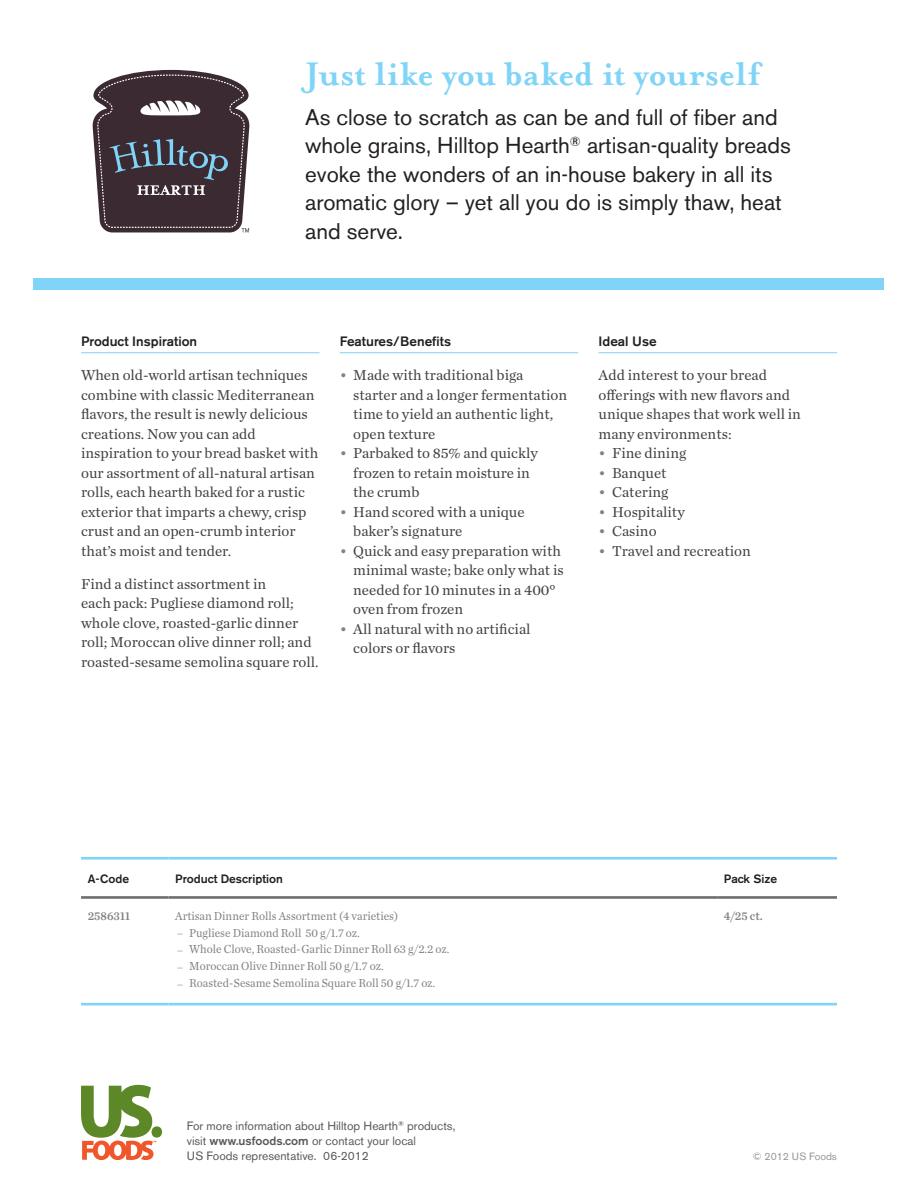
<style>
.page{position:relative;width:918px;height:1188px;background:#fff}
.page>*{position:absolute;margin:0;border:0;box-sizing:border-box;transform-origin:0 0}
.t1{font:700 37.5px "Mrs Eaves";color:#7fd4f7}
.t2{font:22.5px/28.5px "Akzidenz Grotesk BE";color:#231f20}
.t3{font:15px/19.5px "Chronicle Text G1";color:#414142}
.t4{font:500 13.5px "Akzidenz Grotesk BE";color:#231f20}
.t5{font:12.15px "Chronicle Text G1";color:#808285;scale:.94 1}
.t6{font:12.15px "Chronicle Text G1 Semi";color:#808285;scale:.94 1}
.t7{font:12px/15px "Akzidenz Grotesk BE";color:#58595b}
.t8{font:500 12px "Akzidenz Grotesk BE";color:#231f20}
.t9{font:10.5px "Akzidenz Grotesk BE";color:#949698}
.s1{color:#808285}
.s2{font-style:italic;font-size:12px;color:#949698}
.s3{font-weight:500}
</style>
<div class="page">
<hr style="left:81px;top:857px;width:87px;height:3px;background:#7fd4f7">
<hr style="left:168px;top:857px;width:549px;height:3px;background:#7fd4f7">
<hr style="left:717px;top:857px;width:120px;height:3px;background:#7fd4f7">
<hr style="left:81px;top:1003px;width:87px;height:2px;background:#7fd4f7">
<hr style="left:168px;top:1003px;width:549px;height:2px;background:#7fd4f7">
<hr style="left:717px;top:1003px;width:120px;height:2px;background:#7fd4f7">
<hr style="left:81px;top:896px;width:87px;height:3px;background:#6d6f71">
<hr style="left:168px;top:896px;width:549px;height:3px;background:#6d6f71">
<hr style="left:717px;top:896px;width:120px;height:3px;background:#6d6f71">
<div style="left:34px;top:278px;width:850px;height:12px;background:#7fd4f7"></div>
<div style="left:152px;top:1126px;width:10px;height:12px;background:#5d8827;border-radius:50%"></div>
<svg style="left:81px;top:1085px;width:75px;height:75px"></svg>
<svg style="left:93px;top:70px;width:156px;height:162px;background:#584d55"></svg>
<hr style="left:81px;top:352px;width:239px;height:1px;background:#7fd4f7">
<hr style="left:340px;top:352px;width:238px;height:1px;background:#7fd4f7">
<hr style="left:599px;top:352px;width:238px;height:1px;background:#7fd4f7">
<h1 class="t1" style="left:305px;top:52px;width:456px">Just like you baked it yourself</h1>
<h2 class="t2" style="left:305px;top:103px;width:487px">As close to scratch as can be and full of fiber and whole grains, Hilltop Hearth<sup>®</sup> artisan-quality breads evoke the wonders of an in-house bakery in all its aromatic glory – yet all you do is simply thaw, heat and serve.</h2>
<p class="t4" style="left:81px;top:333px;width:118px">Product Inspiration</p>
<p class="t3" style="left:81px;top:365px;width:239px">When old-world artisan techniques combine with classic Mediterranean flavors, the result is newly delicious creations. Now you can add inspiration to your bread basket with our assortment of all-natural artisan rolls, each hearth baked for a rustic exterior that imparts a chewy, crisp crust and an open-crumb interior that’s moist and tender.</p>
<p class="t3" style="left:81px;top:573px;width:239px">Find a distinct assortment in<br>each pack: Pugliese diamond roll; whole clove, roasted-garlic dinner roll; Moroccan olive dinner roll; and roasted-sesame semolina square roll.</p>
<p class="t4" style="left:340px;top:333px;width:113px">Features/Benefits</p>
<p class="t3" style="left:353px;top:365px;width:215px;text-indent:-14px"><span class="s1">•</span> Made with traditional biga starter and a longer fermentation time to yield an authentic light, open texture</p>
<p class="t3" style="left:353px;top:443px;width:186px;text-indent:-14px"><span class="s1">•</span> Parbaked to 85% and quickly frozen to retain moisture in the crumb</p>
<p class="t3" style="left:353px;top:501px;width:173px;text-indent:-14px"><span class="s1">•</span> Hand scored with a unique baker’s signature</p>
<p class="t3" style="left:353px;top:540px;width:212px;text-indent:-14px"><span class="s1">•</span> Quick and easy preparation with minimal waste; bake only what is needed for 10 minutes in a 400° oven from frozen</p>
<p class="t3" style="left:353px;top:618px;width:179px;text-indent:-14px"><span class="s1">•</span> All natural with no artificial colors or flavors</p>
<p class="t4" style="left:599px;top:333px;width:60px">Ideal Use</p>
<p class="t3" style="left:599px;top:365px;width:204px">Add interest to your bread offerings with new flavors and unique shapes that work well in many environments:</p>
<p class="t3" style="left:599px;top:443px;width:89px"><span class="s1">•</span> Fine dining</p>
<p class="t3" style="left:599px;top:462px;width:69px"><span class="s1">•</span> Banquet</p>
<p class="t3" style="left:599px;top:482px;width:71px"><span class="s1">•</span> Catering</p>
<p class="t3" style="left:599px;top:501px;width:88px"><span class="s1">•</span> Hospitality</p>
<p class="t3" style="left:599px;top:521px;width:60px"><span class="s1">•</span> Casino</p>
<p class="t3" style="left:599px;top:540px;width:154px"><span class="s1">•</span> Travel and recreation</p>
<p class="t8" style="left:88px;top:871px;width:43px">A-Code</p>
<p class="t8" style="left:175px;top:871px;width:109px">Product Description</p>
<p class="t8" style="left:724px;top:871px;width:55px">Pack Size</p>
<p class="t6" style="left:88px;top:906px;width:46px">2586311</p>
<p class="t5" style="left:175px;top:907px;width:239px">Artisan Dinner Rolls Assortment (4 varieties)</p>
<p class="t5" style="left:177px;top:923px;width:196px"><span class="s2">–</span> Pugliese Diamond Roll 50 g/1.7 oz.</p>
<p class="t5" style="left:177px;top:940px;width:292px"><span class="s2">–</span> Whole Clove, Roasted-Garlic Dinner Roll 63 g/2.2 oz.</p>
<p class="t5" style="left:177px;top:957px;width:222px"><span class="s2">–</span> Moroccan Olive Dinner Roll 50 g/1.7 oz.</p>
<p class="t5" style="left:177px;top:974px;width:277px"><span class="s2">–</span> Roasted-Sesame Semolina Square Roll 50 g/1.7 oz.</p>
<p class="t6" style="left:724px;top:906px;width:43px">4/25 ct.</p>
<p class="t7" style="left:187px;top:1118px;width:270px">For more information about Hilltop Hearth<sup>®</sup> products, visit <span class="s3">www.usfoods.com</span> or contact your local<br>US Foods representative. 06-2012</p>
<p class="t9" style="left:753px;top:1150px;width:86px">© 2012 US Foods</p>
</div>
